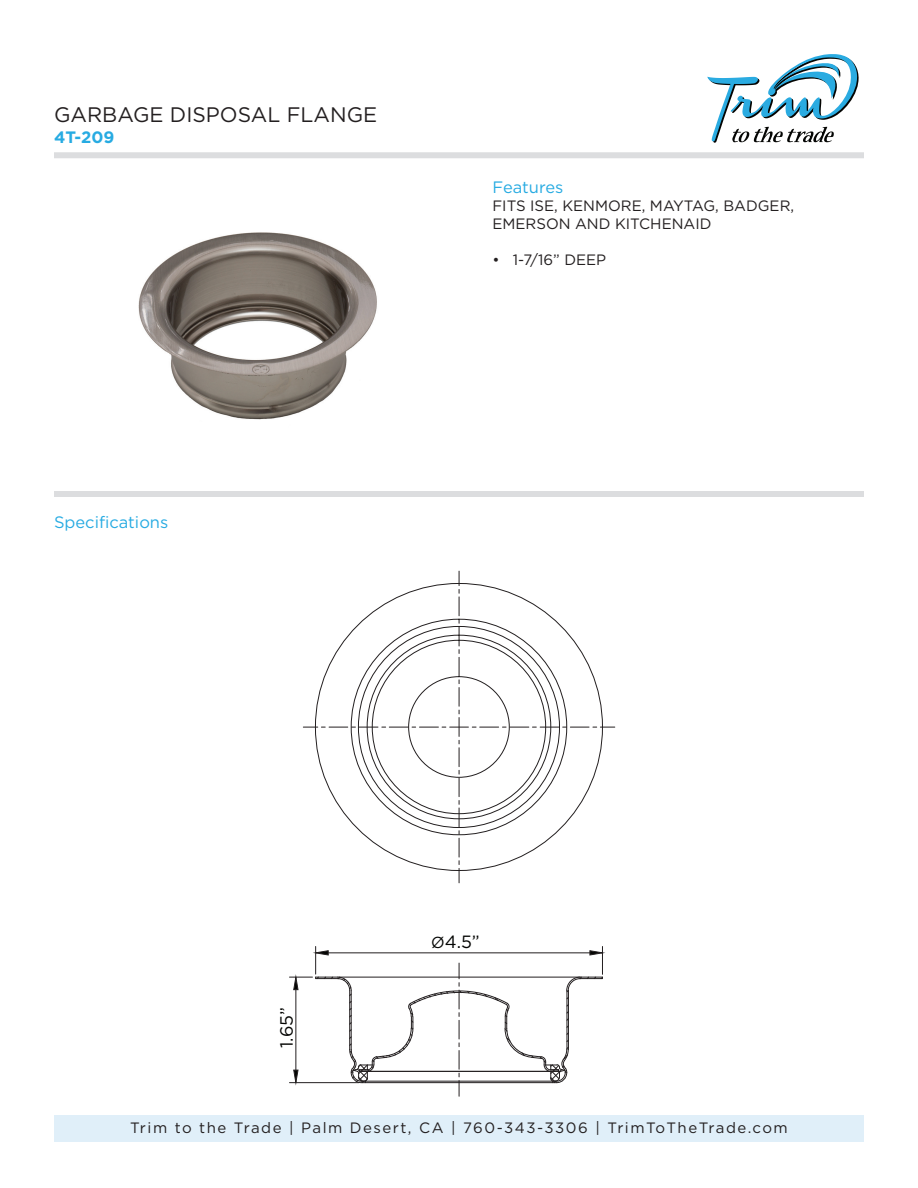
<style>
.page{position:relative;width:918px;height:1188px;background:#fff}
.page>*{position:absolute;margin:0;border:0;box-sizing:border-box;transform-origin:0 0}
.t1{font:21px "Gotham HTF";color:#231f20}
.t2{font:17.7px "Gotham HTF";color:#040503}
.t3{font:16.5px "Gotham HTF";color:#27abe2}
.t4{font:700 16.5px "Gotham HTF";color:#27abe2}
.t5{font:15px/18px "Gotham HTF";color:#231f20}
.t6{font:15px "Gotham HTF";letter-spacing:.1em;color:#231f20}
.s1{font-size:15.9px}
</style>
<div class="page">
<div style="left:54px;top:1115px;width:810px;height:27px;background:#e0eff9"></div>
<svg style="left:707px;top:54px;width:152px;height:89px"></svg>
<div style="left:54px;top:152px;width:810px;height:6px;background:#dcdddf"></div>
<svg style="left:289px;top:946px;width:314px;height:150px"></svg>
<svg style="left:303px;top:571px;width:312px;height:312px"></svg>
<div style="left:54px;top:491px;width:810px;height:6px;background:#dcdddf"></div>
<img style="left:138px;top:232px;width:239px;height:188px">
<h1 class="t1" style="left:54px;top:103px;width:325px">GARBAGE DISPOSAL FLANGE</h1>
<p class="t4" style="left:54px;top:127px;width:62px">4T-209</p>
<p class="t3" style="left:54px;top:513px;width:116px">Specifications</p>
<p class="t3" style="left:492px;top:178px;width:72px">Features</p>
<p class="t5" style="left:492px;top:197px;width:303px">FITS ISE, KENMORE, MAYTAG, BADGER,<br>EMERSON AND KITCHENAID</p>
<p class="t5" style="left:492px;top:251px;width:115px">• 1-7/16” DEEP</p>
<p class="t2" style="left:277px;top:1048px;width:42px;rotate:-90deg">1.65”</p>
<p class="t2" style="left:431px;top:932px;width:50px"><span class="s1">Ø</span>4.5”</p>
<p class="t6" style="left:130px;top:1120px;width:659px">Trim to the Trade | Palm Desert, CA | 760-343-3306 | TrimToTheTrade.com</p>
</div>
